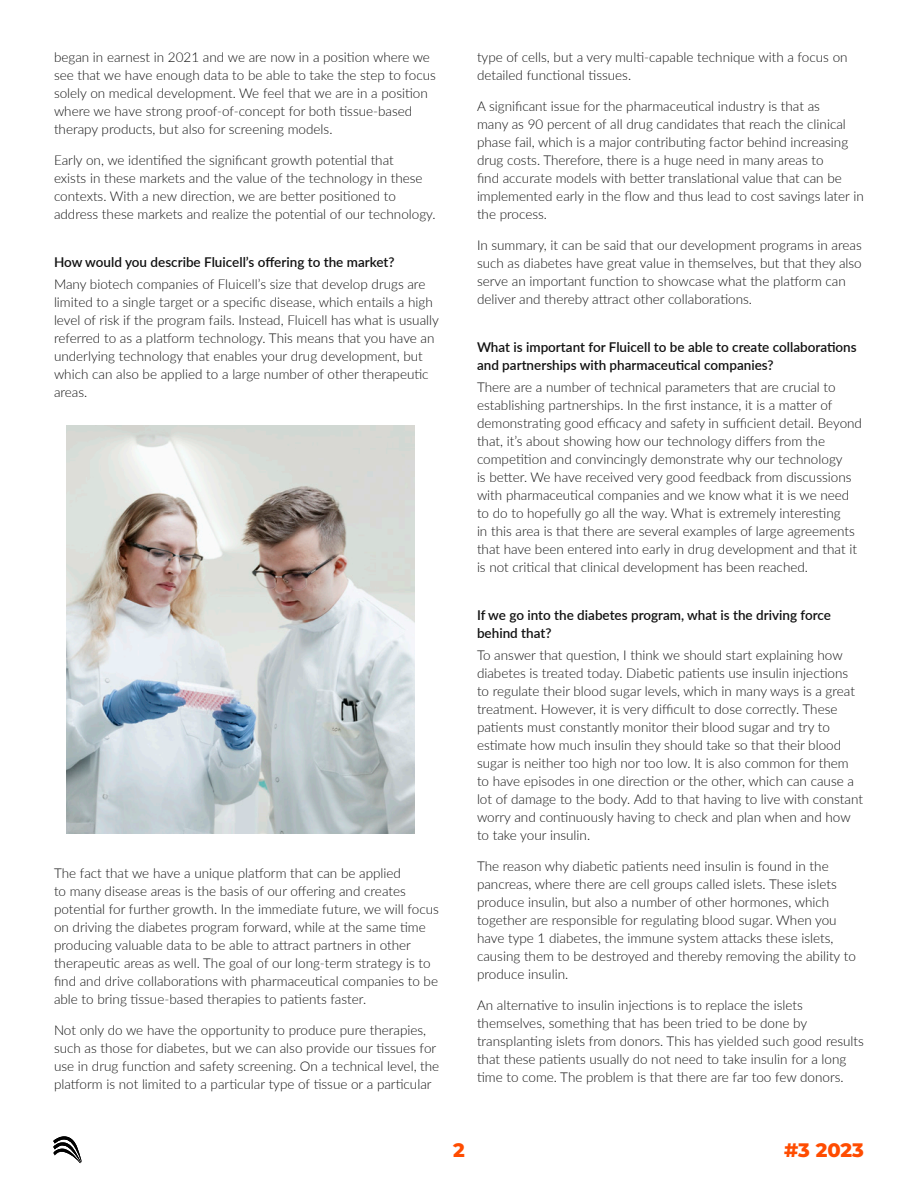
<style>
.page{position:relative;width:918px;height:1188px;background:#fff}
.page>*{position:absolute;margin:0;border:0;box-sizing:border-box;transform-origin:0 0}
.t1{font:800 19.5px "Montserrat";color:#ff4c00}
.body{font:300 13.5px/18px "Lato";color:#111}
.subhead_and_q{font:600 13.5px/18px "Lato";color:#111}
</style>
<div class="page">
<img style="left:66px;top:426px;width:349px;height:408px">
<svg style="left:53px;top:1136px;width:29px;height:27px"></svg>
<p class="body" style="left:54px;top:48px;width:383px">began in earnest in 2021 and we are now in a position where we see that we have enough data to be able to take the step to focus solely on medical development. We feel that we are in a position where we have strong proof-of-concept for both tissue-based therapy products, but also for screening models.</p>
<p class="body" style="left:54px;top:151px;width:383px">Early on, we identified the significant growth potential that<br>exists in these markets and the value of the technology in these contexts. With a new direction, we are better positioned to address these markets and realize the potential of our technology.</p>
<p class="subhead_and_q" style="left:54px;top:252px;width:342px">How would you describe Fluicell’s offering to the market?</p>
<p class="body" style="left:54px;top:275px;width:386px">Many biotech companies of Fluicell’s size that develop drugs are limited to a single target or a specific disease, which entails a high level of risk if the program fails. Instead, Fluicell has what is usually referred to as a platform technology. This means that you have an underlying technology that enables your drug development, but which can also be applied to a large number of other therapeutic areas.</p>
<p class="body" style="left:54px;top:864px;width:386px">The fact that we have a unique platform that can be applied<br>to many disease areas is the basis of our offering and creates potential for further growth. In the immediate future, we will focus on driving the diabetes program forward, while at the same time producing valuable data to be able to attract partners in other therapeutic areas as well. The goal of our long-term strategy is to find and drive collaborations with pharmaceutical companies to be able to bring tissue-based therapies to patients faster.</p>
<p class="body" style="left:54px;top:1020px;width:387px">Not only do we have the opportunity to produce pure therapies, such as those for diabetes, but we can also provide our tissues for use in drug function and safety screening. On a technical level, the platform is not limited to a particular type of tissue or a particular</p>
<p class="body" style="left:477px;top:48px;width:372px">type of cells, but a very multi-capable technique with a focus on detailed functional tissues.</p>
<p class="body" style="left:477px;top:97px;width:388px">A significant issue for the pharmaceutical industry is that as<br>many as 90 percent of all drug candidates that reach the clinical phase fail, which is a major contributing factor behind increasing drug costs. Therefore, there is a huge need in many areas to<br>find accurate models with better translational value that can be implemented early in the flow and thus lead to cost savings later in the process.</p>
<p class="body" style="left:477px;top:236px;width:386px">In summary, it can be said that our development programs in areas such as diabetes have great value in themselves, but that they also serve an important function to showcase what the platform can deliver and thereby attract other collaborations.</p>
<p class="subhead_and_q" style="left:477px;top:337px;width:381px">What is important for Fluicell to be able to create collaborations and partnerships with pharmaceutical companies?</p>
<p class="body" style="left:477px;top:378px;width:387px">There are a number of technical parameters that are crucial to establishing partnerships. In the first instance, it is a matter of demonstrating good efficacy and safety in sufficient detail. Beyond that, it’s about showing how our technology differs from the competition and convincingly demonstrate why our technology<br>is better. We have received very good feedback from discussions with pharmaceutical companies and we know what it is we need to do to hopefully go all the way. What is extremely interesting<br>in this area is that there are several examples of large agreements that have been entered into early in drug development and that it is not critical that clinical development has been reached.</p>
<p class="subhead_and_q" style="left:477px;top:605px;width:356px">If we go into the diabetes program, what is the driving force behind that?</p>
<p class="body" style="left:477px;top:646px;width:388px">To answer that question, I think we should start explaining how diabetes is treated today. Diabetic patients use insulin injections to regulate their blood sugar levels, which in many ways is a great treatment. However, it is very difficult to dose correctly. These patients must constantly monitor their blood sugar and try to estimate how much insulin they should take so that their blood sugar is neither too high nor too low. It is also common for them to have episodes in one direction or the other, which can cause a lot of damage to the body. Add to that having to live with constant worry and continuously having to check and plan when and how to take your insulin.</p>
<p class="body" style="left:477px;top:856px;width:380px">The reason why diabetic patients need insulin is found in the pancreas, where there are cell groups called islets. These islets produce insulin, but also a number of other hormones, which together are responsible for regulating blood sugar. When you have type 1 diabetes, the immune system attacks these islets, causing them to be destroyed and thereby removing the ability to produce insulin.</p>
<p class="body" style="left:477px;top:995px;width:388px">An alternative to insulin injections is to replace the islets themselves, something that has been tried to be done by transplanting islets from donors. This has yielded such good results that these patients usually do not need to take insulin for a long time to come. The problem is that there are far too few donors.</p>
<h1 class="t1" style="left:453px;top:1136px;width:13px">2</h1>
<h1 class="t1" style="left:784px;top:1135px;width:81px">#3 2023</h1>
</div>
